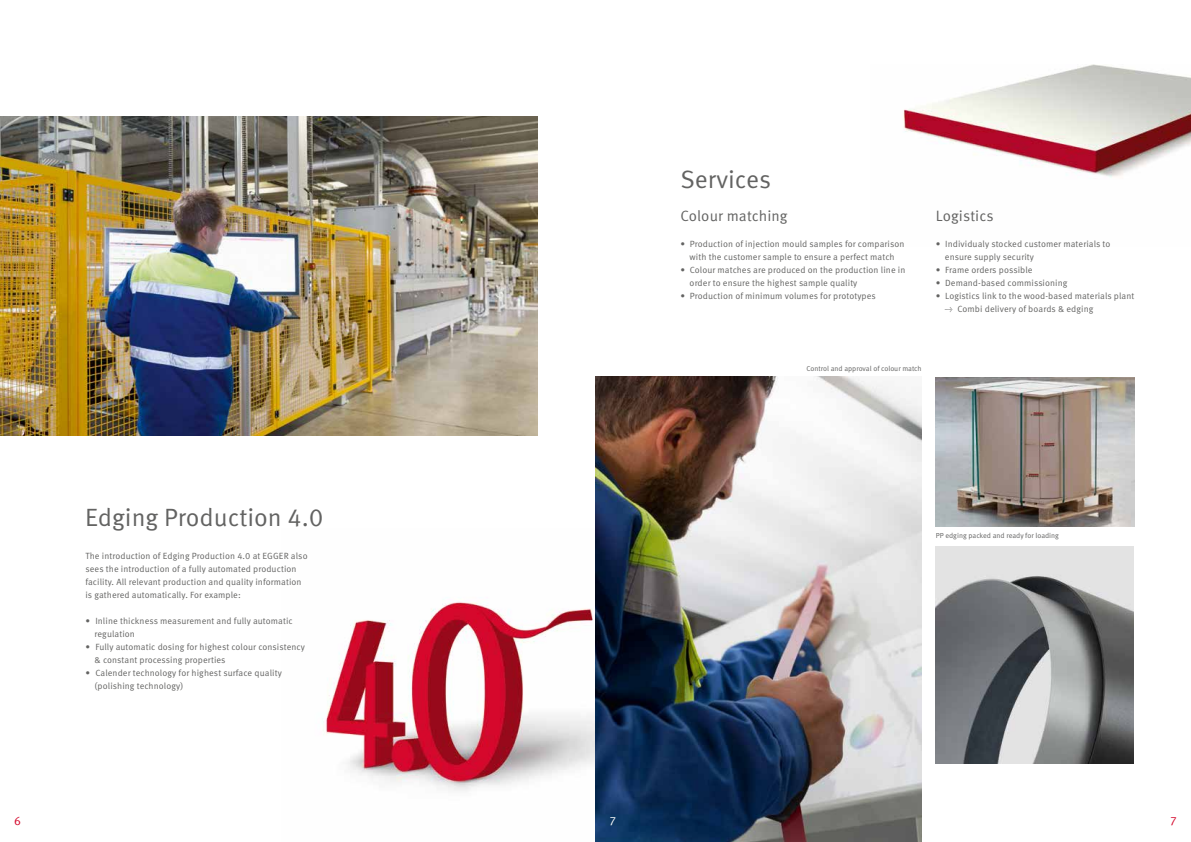
<style>
.page{position:relative;width:1191px;height:842px;background:#fff}
.page>*{position:absolute;margin:0;border:0;box-sizing:border-box;transform-origin:0 0}
.t1{font:25px "Meta Pro";color:#636362}
.t2{font:15px "Meta Pro";letter-spacing:.005em;color:#636362}
.t3{font:12px "Meta Pro";color:#d4082c}
.t4{font:12px "Meta Pro";color:#fff}
.t5{font:9px/13px "Meta Pro";letter-spacing:.01em;color:#636362}
.t6{font:7.2px "Meta Pro";color:#636362}
</style>
<div class="page">
<img style="left:595px;top:377px;width:326px;height:465px">
<img style="left:903px;top:64px;width:288px;height:114px">
<img style="left:935px;top:377px;width:199px;height:149px">
<div style="left:935px;top:546px;width:198px;height:217px;background:#e3e3e3"></div>
<img style="left:935px;top:576px;width:198px;height:187px">
<img style="left:325px;top:599px;width:270px;height:192px">
<img style="left:0;top:117px;width:537px;height:318px">
<h1 class="t1" style="left:85px;top:503px;width:240px">Edging Production 4.0</h1>
<p class="t5" style="left:85px;top:549px;width:224px">The introduction of Edging Production 4.0 at EGGER also sees the introduction of a fully automated production facility. All relevant production and quality information is gathered automatically. For example:</p>
<p class="t5" style="left:95px;top:614px;width:200px;text-indent:-9px">• Inline thickness measurement and fully automatic regulation</p>
<p class="t5" style="left:95px;top:640px;width:212px;text-indent:-9px">• Fully automatic dosing for highest colour consistency &amp; constant processing properties</p>
<p class="t5" style="left:95px;top:666px;width:189px;text-indent:-9px">• Calender technology for highest surface quality (polishing technology)</p>
<h1 class="t1" style="left:680px;top:165px;width:92px">Services</h1>
<h2 class="t2" style="left:680px;top:207px;width:109px">Colour matching</h2>
<p class="t5" style="left:680px;top:237px;width:225px;text-align:center">• Production of injection mould samples for comparison with the customer sample to ensure a perfect match</p>
<p class="t5" style="left:689px;top:263px;width:217px;text-indent:-9px">• Colour matches are produced on the production line in order to ensure the highest sample quality</p>
<p class="t5" style="left:680px;top:289px;width:197px">• Production of minimum volumes for prototypes</p>
<h2 class="t2" style="left:935px;top:207px;width:59px">Logistics</h2>
<p class="t5" style="left:945px;top:237px;width:167px;text-indent:-9px">• Individualy stocked customer materials to ensure supply security</p>
<p class="t5" style="left:935px;top:263px;width:98px">• Frame orders possible</p>
<p class="t5" style="left:935px;top:276px;width:133px">• Demand-based commissioning</p>
<p class="t5" style="left:935px;top:289px;width:200px">• Logistics link to the wood-based materials plant</p>
<p class="t5" style="left:945px;top:302px;width:150px">→ Combi delivery of boards &amp; edging</p>
<p class="t6" style="left:806px;top:364px;width:116px">Control and approval of colour match</p>
<p class="t6" style="left:935px;top:531px;width:125px">PP edging packed and ready for loading</p>
<h3 class="t3" style="left:14px;top:814px;width:8px">6</h3>
<h3 class="t3" style="left:1170px;top:814px;width:8px">7</h3>
<h3 class="t4" style="left:609px;top:814px;width:8px">7</h3>
</div>
